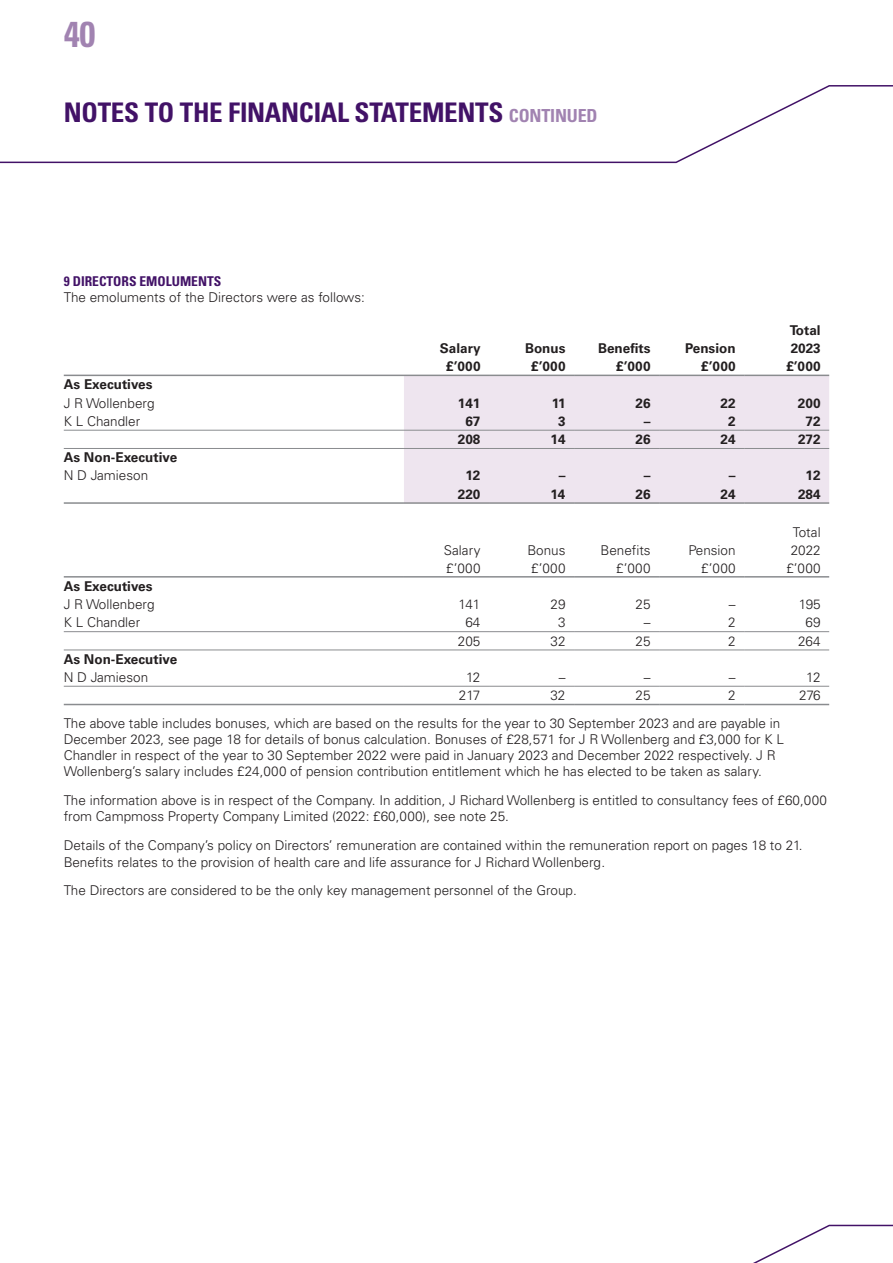
<style>
.page{position:relative;width:893px;height:1263px;background:#fff}
.page>*{position:absolute;margin:0;border:0;box-sizing:border-box;transform-origin:0 0}
.t1{font:700 condensed 36px "Univers LT Std";color:#a183b1}
.t2{font:700 condensed 27px "Univers LT Std";letter-spacing:-.01em;color:#421267}
.t3{font:300 13.5px/18px "Univers LT Std";color:#231f20}
.t4{font:700 13.5px/18px "Univers LT Std";color:#231f20;text-align:center}
.t5{font:700 condensed 13.5px "Univers LT Std";color:#421267}
.s1{font-size:18px;color:#a183b1}
</style>
<div class="page">
<div style="left:404px;top:376px;width:425px;height:126px;background:#eee5ef"></div>
<hr style="left:64px;top:430px;width:340px;height:1px;background:#8a8c8f">
<hr style="left:404px;top:430px;width:85px;height:1px;background:#8a8c8f">
<hr style="left:489px;top:430px;width:85px;height:1px;background:#8a8c8f">
<hr style="left:574px;top:430px;width:85px;height:1px;background:#8a8c8f">
<hr style="left:659px;top:430px;width:85px;height:1px;background:#8a8c8f">
<hr style="left:744px;top:430px;width:85px;height:1px;background:#8a8c8f">
<hr style="left:64px;top:502px;width:340px;height:2px;background:#8a8c8f">
<hr style="left:404px;top:502px;width:85px;height:2px;background:#8a8c8f">
<hr style="left:489px;top:502px;width:85px;height:2px;background:#8a8c8f">
<hr style="left:574px;top:502px;width:85px;height:2px;background:#8a8c8f">
<hr style="left:659px;top:502px;width:85px;height:2px;background:#8a8c8f">
<hr style="left:744px;top:502px;width:85px;height:2px;background:#8a8c8f">
<hr style="left:64px;top:448px;width:340px;height:1px;background:#8a8c8f">
<hr style="left:64px;top:375px;width:340px;height:1px;background:#8a8c8f">
<hr style="left:404px;top:375px;width:85px;height:1px;background:#8a8c8f">
<hr style="left:489px;top:375px;width:85px;height:1px;background:#8a8c8f">
<hr style="left:574px;top:375px;width:85px;height:1px;background:#8a8c8f">
<hr style="left:659px;top:375px;width:85px;height:1px;background:#8a8c8f">
<hr style="left:744px;top:375px;width:85px;height:1px;background:#8a8c8f">
<hr style="left:404px;top:448px;width:85px;height:1px;background:#8a8c8f">
<hr style="left:489px;top:448px;width:85px;height:1px;background:#8a8c8f">
<hr style="left:574px;top:448px;width:85px;height:1px;background:#8a8c8f">
<hr style="left:659px;top:448px;width:85px;height:1px;background:#8a8c8f">
<hr style="left:744px;top:448px;width:85px;height:1px;background:#8a8c8f">
<hr style="left:64px;top:631px;width:340px;height:1px;background:#8a8c8f">
<hr style="left:404px;top:631px;width:85px;height:1px;background:#8a8c8f">
<hr style="left:489px;top:631px;width:85px;height:1px;background:#8a8c8f">
<hr style="left:574px;top:631px;width:85px;height:1px;background:#8a8c8f">
<hr style="left:659px;top:631px;width:85px;height:1px;background:#8a8c8f">
<hr style="left:744px;top:631px;width:85px;height:1px;background:#8a8c8f">
<hr style="left:64px;top:576px;width:340px;height:2px;background:#8a8c8f">
<hr style="left:404px;top:576px;width:85px;height:2px;background:#8a8c8f">
<hr style="left:489px;top:576px;width:85px;height:2px;background:#8a8c8f">
<hr style="left:574px;top:576px;width:85px;height:2px;background:#8a8c8f">
<hr style="left:659px;top:576px;width:85px;height:2px;background:#8a8c8f">
<hr style="left:744px;top:576px;width:85px;height:2px;background:#8a8c8f">
<hr style="left:64px;top:704px;width:340px;height:1px;background:#8a8c8f">
<hr style="left:404px;top:704px;width:85px;height:1px;background:#8a8c8f">
<hr style="left:489px;top:704px;width:85px;height:1px;background:#8a8c8f">
<hr style="left:574px;top:704px;width:85px;height:1px;background:#8a8c8f">
<hr style="left:659px;top:704px;width:85px;height:1px;background:#8a8c8f">
<hr style="left:744px;top:704px;width:85px;height:1px;background:#8a8c8f">
<hr style="left:64px;top:686px;width:340px;height:1px;background:#8a8c8f">
<hr style="left:404px;top:686px;width:85px;height:1px;background:#8a8c8f">
<hr style="left:489px;top:686px;width:85px;height:1px;background:#8a8c8f">
<hr style="left:574px;top:686px;width:85px;height:1px;background:#8a8c8f">
<hr style="left:659px;top:686px;width:85px;height:1px;background:#8a8c8f">
<hr style="left:744px;top:686px;width:85px;height:1px;background:#8a8c8f">
<hr style="left:64px;top:649px;width:340px;height:1px;background:#8a8c8f">
<hr style="left:404px;top:649px;width:85px;height:1px;background:#8a8c8f">
<hr style="left:489px;top:649px;width:85px;height:1px;background:#8a8c8f">
<hr style="left:574px;top:649px;width:85px;height:1px;background:#8a8c8f">
<hr style="left:659px;top:649px;width:85px;height:1px;background:#8a8c8f">
<hr style="left:744px;top:649px;width:85px;height:1px;background:#8a8c8f">
<svg style="left:0;top:85px;width:893px;height:79px"></svg>
<svg style="left:753px;top:1224px;width:140px;height:39px"></svg>
<h1 class="t1" style="left:64px;top:12px;width:33px">40</h1>
<h2 class="t2" style="left:64px;top:95px;width:535px">NOTES TO THE FINANCIAL STATEMENTS <span class="s1">CONTINUED</span></h2>
<p class="t5" style="left:64px;top:273px;width:159px">9 DIRECTORS EMOLUMENTS</p>
<p class="t3" style="left:64px;top:288px;width:303px">The emoluments of the Directors were as follows:</p>
<p class="t4" style="left:440px;top:339px;width:42px">Salary £’000</p>
<p class="t4" style="left:525px;top:339px;width:42px">Bonus £’000</p>
<p class="t4" style="left:598px;top:339px;width:54px;text-align:right">Benefits £’000</p>
<p class="t4" style="left:685px;top:339px;width:52px;text-align:right">Pension £’000</p>
<p class="t4" style="left:786px;top:321px;width:36px">Total<br>2023 £’000</p>
<p class="t4" style="left:64px;top:376px;width:90px">As Executives</p>
<p class="t3" style="left:64px;top:394px;width:92px">J R Wollenberg</p>
<p class="t4" style="left:458px;top:394px;width:24px">141</p>
<p class="t4" style="left:552px;top:394px;width:15px">11</p>
<p class="t4" style="left:636px;top:394px;width:17px">26</p>
<p class="t4" style="left:721px;top:394px;width:17px">22</p>
<p class="t4" style="left:798px;top:394px;width:24px">200</p>
<p class="t3" style="left:64px;top:412px;width:78px">K L Chandler</p>
<p class="t4" style="left:465px;top:412px;width:17px">67</p>
<p class="t4" style="left:558px;top:412px;width:9px">3</p>
<p class="t4" style="left:644px;top:412px;width:8px">–</p>
<p class="t4" style="left:728px;top:412px;width:9px">2</p>
<p class="t4" style="left:806px;top:412px;width:17px">72</p>
<p class="t4" style="left:458px;top:431px;width:24px">208</p>
<p class="t4" style="left:550px;top:431px;width:17px">14</p>
<p class="t4" style="left:635px;top:431px;width:17px">26</p>
<p class="t4" style="left:721px;top:431px;width:17px">24</p>
<p class="t4" style="left:798px;top:431px;width:24px">272</p>
<p class="t4" style="left:64px;top:449px;width:115px">As Non-Executive</p>
<p class="t3" style="left:64px;top:467px;width:86px">N D Jamieson</p>
<p class="t4" style="left:465px;top:467px;width:17px">12</p>
<p class="t4" style="left:559px;top:467px;width:8px">–</p>
<p class="t4" style="left:644px;top:467px;width:8px">–</p>
<p class="t4" style="left:729px;top:467px;width:8px">–</p>
<p class="t4" style="left:806px;top:467px;width:17px">12</p>
<p class="t4" style="left:458px;top:485px;width:24px">220</p>
<p class="t4" style="left:550px;top:485px;width:17px">14</p>
<p class="t4" style="left:635px;top:485px;width:17px">26</p>
<p class="t4" style="left:721px;top:485px;width:17px">24</p>
<p class="t4" style="left:798px;top:485px;width:24px">284</p>
<p class="t3" style="left:444px;top:541px;width:38px">Salary £’000</p>
<p class="t3" style="left:528px;top:541px;width:40px">Bonus £’000</p>
<p class="t3" style="left:601px;top:541px;width:51px;text-align:right">Benefits £’000</p>
<p class="t3" style="left:688px;top:541px;width:49px;text-align:right">Pension £’000</p>
<p class="t3" style="left:786px;top:523px;width:36px;text-align:center">Total<br>2022 £’000</p>
<p class="t4" style="left:64px;top:577px;width:90px">As Executives</p>
<p class="t3" style="left:64px;top:595px;width:92px">J R Wollenberg</p>
<p class="t3" style="left:459px;top:595px;width:23px">141</p>
<p class="t3" style="left:550px;top:595px;width:17px">29</p>
<p class="t3" style="left:636px;top:595px;width:17px">25</p>
<p class="t3" style="left:729px;top:595px;width:8px">–</p>
<p class="t3" style="left:799px;top:595px;width:23px">195</p>
<p class="t3" style="left:64px;top:614px;width:78px">K L Chandler</p>
<p class="t3" style="left:465px;top:614px;width:17px">64</p>
<p class="t3" style="left:558px;top:614px;width:9px">3</p>
<p class="t3" style="left:644px;top:614px;width:8px">–</p>
<p class="t3" style="left:728px;top:614px;width:9px">2</p>
<p class="t3" style="left:806px;top:614px;width:17px">69</p>
<p class="t3" style="left:458px;top:632px;width:24px">205</p>
<p class="t3" style="left:550px;top:632px;width:17px">32</p>
<p class="t3" style="left:635px;top:632px;width:17px">25</p>
<p class="t3" style="left:728px;top:632px;width:9px">2</p>
<p class="t3" style="left:798px;top:632px;width:24px">264</p>
<p class="t4" style="left:64px;top:650px;width:115px">As Non-Executive</p>
<p class="t3" style="left:64px;top:668px;width:86px">N D Jamieson</p>
<p class="t3" style="left:466px;top:668px;width:16px">12</p>
<p class="t3" style="left:559px;top:668px;width:8px">–</p>
<p class="t3" style="left:644px;top:668px;width:8px">–</p>
<p class="t3" style="left:729px;top:668px;width:8px">–</p>
<p class="t3" style="left:806px;top:668px;width:16px">12</p>
<p class="t3" style="left:459px;top:686px;width:23px">217</p>
<p class="t3" style="left:550px;top:686px;width:17px">32</p>
<p class="t3" style="left:635px;top:686px;width:17px">25</p>
<p class="t3" style="left:728px;top:686px;width:9px">2</p>
<p class="t3" style="left:799px;top:686px;width:23px">276</p>
<p class="t3" style="left:64px;top:715px;width:722px;line-height:16px">The above table includes bonuses, which are based on the results for the year to 30 September 2023 and are payable in December 2023, see page 18 for details of bonus calculation. Bonuses of £28,571 for J R Wollenberg and £3,000 for K L Chandler in respect of the year to 30 September 2022 were paid in January 2023 and December 2022 respectively. J R Wollenberg’s salary includes £24,000 of pension contribution entitlement which he has elected to be taken as salary.</p>
<p class="t3" style="left:64px;top:792px;width:765px;line-height:16px">The information above is in respect of the Company. In addition, J Richard Wollenberg is entitled to consultancy fees of £60,000 from Campmoss Property Company Limited (2022: £60,000), see note 25.</p>
<p class="t3" style="left:64px;top:837px;width:740px;line-height:16px">Details of the Company’s policy on Directors’ remuneration are contained within the remuneration report on pages 18 to 21.<br>Benefits relates to the provision of health care and life assurance for J Richard Wollenberg.</p>
<p class="t3" style="left:64px;top:881px;width:515px">The Directors are considered to be the only key management personnel of the Group.</p>
</div>
